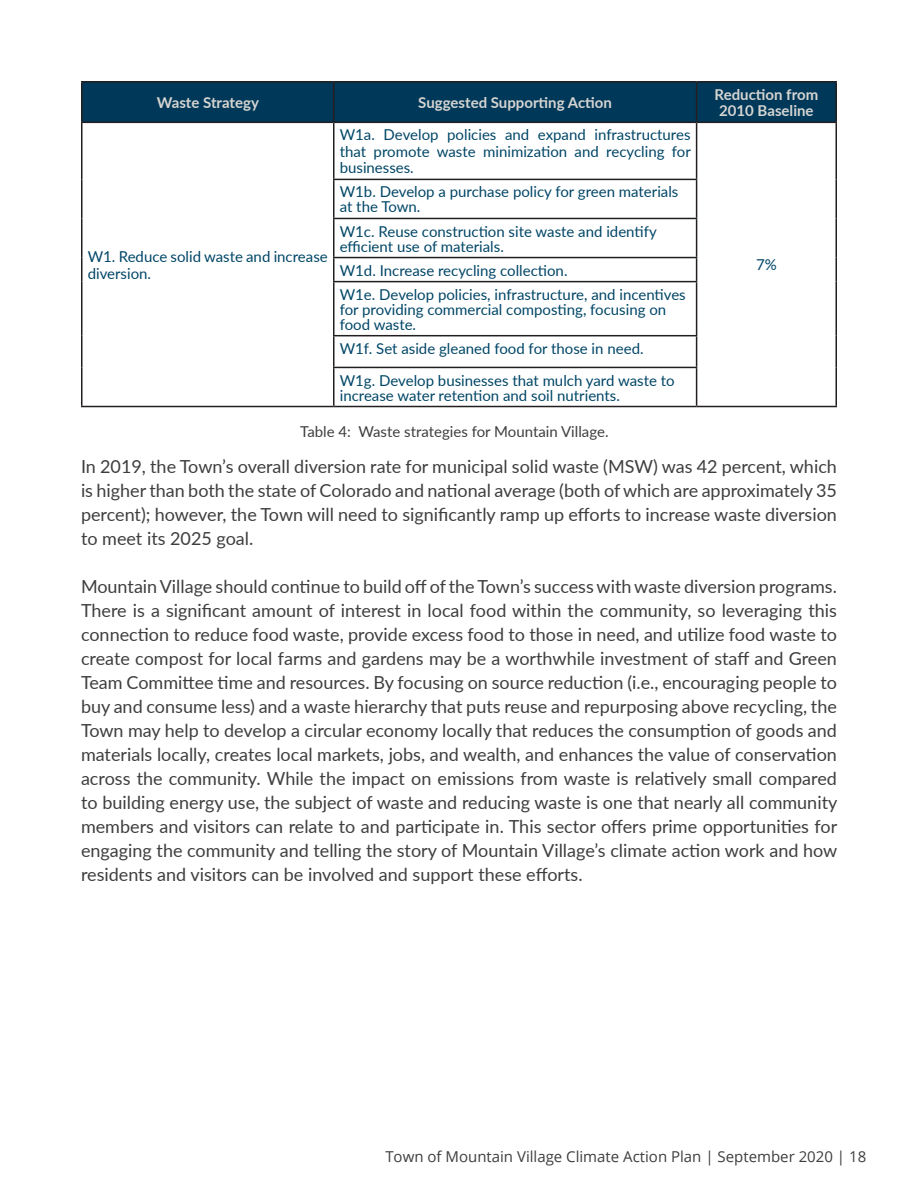
<style>
.page{position:relative;width:918px;height:1188px;background:#fff}
.page>*{position:absolute;margin:0;border:0;box-sizing:border-box;transform-origin:0 0}
.Body{font:18px/24px "Lato";color:#3e3e3f;text-align:justify}
.Body-2{font:15px/15px "Lato";color:#004667}
.t1{font:700 15px/16.5px "Lato";color:#d6d5d2;text-align:center}
.t2{font:15px "Open Sans";color:#3e3e3f}
.Body-3{font:15px "Lato";color:#3e3e3f}
</style>
<div class="page">
<div style="left:82px;top:82px;width:754px;height:40px;background:#003859"></div>
<hr style="left:81px;top:81px;width:253px;height:1px;background:#231f20">
<hr style="left:81px;top:82px;width:1px;height:40px;background:#231f20">
<hr style="left:334px;top:81px;width:363px;height:1px;background:#231f20">
<hr style="left:333px;top:82px;width:1px;height:40px;background:#231f20">
<hr style="left:697px;top:81px;width:140px;height:1px;background:#231f20">
<hr style="left:696px;top:82px;width:1px;height:40px;background:#231f20">
<hr style="left:836px;top:82px;width:1px;height:40px;background:#231f20">
<hr style="left:81px;top:122px;width:253px;height:1px;background:#231f20">
<hr style="left:81px;top:123px;width:1px;height:56px;background:#231f20">
<hr style="left:334px;top:122px;width:363px;height:1px;background:#231f20">
<hr style="left:333px;top:123px;width:1px;height:56px;background:#231f20">
<hr style="left:697px;top:122px;width:140px;height:1px;background:#231f20">
<hr style="left:696px;top:123px;width:1px;height:56px;background:#231f20">
<hr style="left:836px;top:123px;width:1px;height:56px;background:#231f20">
<hr style="left:81px;top:179px;width:1px;height:39px;background:#231f20">
<hr style="left:333px;top:179px;width:364px;height:1px;background:#231f20">
<hr style="left:333px;top:180px;width:1px;height:38px;background:#231f20">
<hr style="left:696px;top:180px;width:1px;height:38px;background:#231f20">
<hr style="left:836px;top:179px;width:1px;height:39px;background:#231f20">
<hr style="left:81px;top:218px;width:1px;height:40px;background:#231f20">
<hr style="left:333px;top:218px;width:364px;height:1px;background:#231f20">
<hr style="left:333px;top:219px;width:1px;height:38px;background:#231f20">
<hr style="left:696px;top:219px;width:1px;height:38px;background:#231f20">
<hr style="left:836px;top:218px;width:1px;height:40px;background:#231f20">
<svg style="left:81px;top:258px;width:1px;height:24px"></svg>
<hr style="left:333px;top:257px;width:364px;height:1px;background:#231f20">
<svg style="left:333px;top:258px;width:1px;height:23px"></svg>
<svg style="left:696px;top:258px;width:1px;height:23px"></svg>
<svg style="left:836px;top:258px;width:1px;height:24px"></svg>
<hr style="left:81px;top:282px;width:1px;height:54px;background:#231f20">
<hr style="left:333px;top:281px;width:364px;height:1px;background:#231f20">
<hr style="left:333px;top:282px;width:1px;height:53px;background:#231f20">
<hr style="left:696px;top:282px;width:1px;height:53px;background:#231f20">
<hr style="left:836px;top:282px;width:1px;height:54px;background:#231f20">
<hr style="left:81px;top:336px;width:1px;height:31px;background:#231f20">
<hr style="left:333px;top:335px;width:364px;height:1px;background:#231f20">
<hr style="left:333px;top:336px;width:1px;height:31px;background:#231f20">
<hr style="left:696px;top:336px;width:1px;height:31px;background:#231f20">
<hr style="left:836px;top:336px;width:1px;height:31px;background:#231f20">
<hr style="left:81px;top:367px;width:1px;height:39px;background:#231f20">
<hr style="left:333px;top:367px;width:364px;height:1px;background:#231f20">
<hr style="left:333px;top:368px;width:1px;height:38px;background:#231f20">
<hr style="left:696px;top:368px;width:1px;height:38px;background:#231f20">
<hr style="left:836px;top:367px;width:1px;height:39px;background:#231f20">
<hr style="left:81px;top:406px;width:253px;height:1px;background:#231f20">
<hr style="left:334px;top:406px;width:363px;height:1px;background:#231f20">
<hr style="left:697px;top:406px;width:140px;height:1px;background:#231f20">
<p class="t1" style="left:157px;top:94px;width:104px">Waste Strategy</p>
<p class="t1" style="left:418px;top:94px;width:195px">Suggested Supporting Action</p>
<p class="t1" style="left:715px;top:85px;width:105px">Reduction from<br>2010 Baseline</p>
<p class="Body-2" style="left:88px;top:248px;width:241px;line-height:16.5px">W1. Reduce solid waste and increase diversion.</p>
<p class="Body-2" style="left:340px;top:126px;width:353px;line-height:16.5px;text-align:justify">W1a. Develop policies and expand infrastructures that promote waste minimization and recycling for businesses.</p>
<p class="Body-2" style="left:340px;top:184px;width:340px">W1b. Develop a purchase policy for green materials at the Town.</p>
<p class="Body-2" style="left:340px;top:223px;width:319px">W1c. Reuse construction site waste and identify efficient use of materials.</p>
<p class="Body-2" style="left:340px;top:262px;width:229px">W1d. Increase recycling collection.</p>
<p class="Body-2" style="left:340px;top:286px;width:348px">W1e. Develop policies, infrastructure, and incentives for providing commercial composting, focusing on food waste.</p>
<p class="Body-2" style="left:340px;top:340px;width:305px">W1f. Set aside gleaned food for those in need.</p>
<p class="Body-2" style="left:340px;top:372px;width:336px">W1g. Develop businesses that mulch yard waste to increase water retention and soil nutrients.</p>
<p class="Body-3" style="left:300px;top:420px;width:310px">Table 4: Waste strategies for Mountain Village.</p>
<p class="Body-2" style="left:756px;top:257px;width:22px">7%</p>
<p class="Body" style="left:81px;top:454px;width:758px">In 2019, the Town’s overall diversion rate for municipal solid waste (MSW) was 42 percent, which is higher than both the state of Colorado and national average (both of which are approximately 35 percent); however, the Town will need to significantly ramp up efforts to increase waste diversion to meet its 2025 goal.</p>
<p class="Body" style="left:81px;top:574px;width:758px">Mountain Village should continue to build off of the Town’s success with waste diversion programs.<br>There is a significant amount of interest in local food within the community, so leveraging this connection to reduce food waste, provide excess food to those in need, and utilize food waste to create compost for local farms and gardens may be a worthwhile investment of staff and Green Team Committee time and resources. By focusing on source reduction (i.e., encouraging people to buy and consume less) and a waste hierarchy that puts reuse and repurposing above recycling, the Town may help to develop a circular economy locally that reduces the consumption of goods and materials locally, creates local markets, jobs, and wealth, and enhances the value of conservation across the community. While the impact on emissions from waste is relatively small compared to building energy use, the subject of waste and reducing waste is one that nearly all community members and visitors can relate to and participate in. This sector offers prime opportunities for engaging the community and telling the story of Mountain Village’s climate action work and how residents and visitors can be involved and support these efforts.</p>
<p class="t2" style="left:385px;top:1146px;width:482px">Town of Mountain Village Climate Action Plan | September 2020 | 18</p>
</div>
